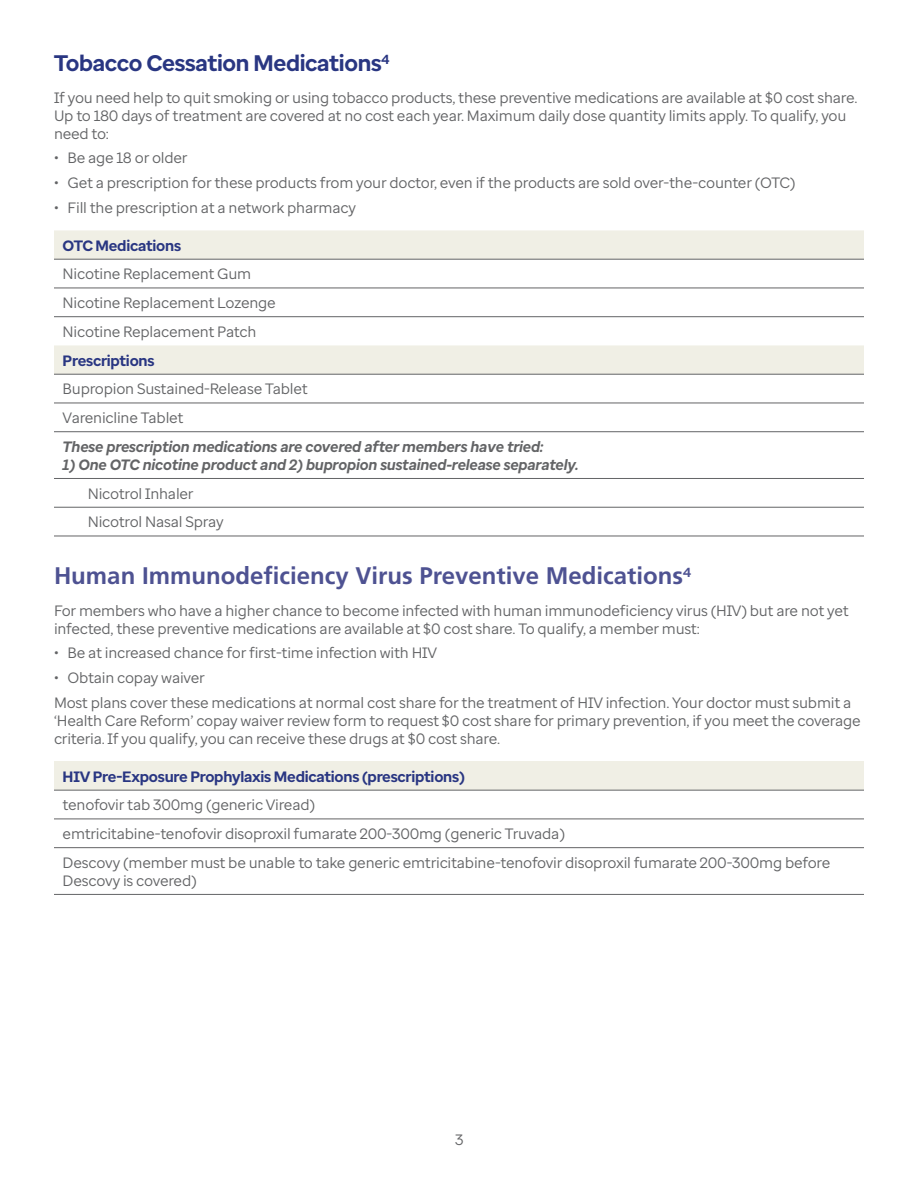
<style>
.page{position:relative;width:918px;height:1188px;background:#fff}
.page>*{position:absolute;margin:0;border:0;box-sizing:border-box;transform-origin:0 0}
.Subhead{font:700 24px "Frutiger LT Pro";color:#4e5292}
.Subhead-2{font:700 22.5px "Optum Sans";letter-spacing:-.015em;color:#293682}
.Body_copy{font:15px/18px "Optum Sans";letter-spacing:-.015em;color:#636466}
.Body_copy-2{font:italic 700 15px "Optum Sans";letter-spacing:-.015em;color:#636466}
.Body_copy-3{font:700 15px "Optum Sans";letter-spacing:-.015em;color:#293682}
.page_number{font:15px "Optum Sans";color:#636466}
</style>
<div class="page">
<svg style="left:54px;top:230px;width:810px;height:144px"></svg>
<hr style="left:54px;top:288px;width:810px;height:1px;background:#636466">
<hr style="left:54px;top:316px;width:810px;height:1px;background:#636466">
<hr style="left:54px;top:403px;width:810px;height:1px;background:#636466">
<hr style="left:54px;top:431px;width:810px;height:1px;background:#636466">
<hr style="left:54px;top:478px;width:810px;height:1px;background:#636466">
<hr style="left:54px;top:507px;width:810px;height:1px;background:#636466">
<hr style="left:54px;top:536px;width:810px;height:1px;background:#636466">
<hr style="left:54px;top:259px;width:810px;height:1px;background:#636466">
<hr style="left:54px;top:374px;width:810px;height:1px;background:#636466">
<div style="left:54px;top:761px;width:810px;height:29px;background:#f0efe5"></div>
<hr style="left:54px;top:819px;width:810px;height:1px;background:#636466">
<hr style="left:54px;top:847px;width:810px;height:1px;background:#636466">
<hr style="left:54px;top:790px;width:810px;height:1px;background:#636466">
<hr style="left:54px;top:894px;width:810px;height:1px;background:#636466">
<p class="Subhead-2" style="left:54px;top:49px;width:337px">Tobacco Cessation Medications<sup>4</sup></p>
<p class="Body_copy" style="left:54px;top:88px;width:805px">If you need help to quit smoking or using tobacco products, these preventive medications are available at $0 cost share.<br>Up to 180 days of treatment are covered at no cost each year. Maximum daily dose quantity limits apply. To qualify, you need to:</p>
<p class="Body_copy" style="left:54px;top:149px;width:135px">• Be age 18 or older</p>
<p class="Body_copy" style="left:54px;top:174px;width:743px">• Get a prescription for these products from your doctor, even if the products are sold over-the-counter (OTC)</p>
<p class="Body_copy" style="left:54px;top:199px;width:303px">• Fill the prescription at a network pharmacy</p>
<p class="Body_copy-3" style="left:63px;top:235px;width:120px">OTC Medications</p>
<p class="Body_copy" style="left:63px;top:265px;width:190px">Nicotine Replacement Gum</p>
<p class="Body_copy" style="left:63px;top:294px;width:215px">Nicotine Replacement Lozenge</p>
<p class="Body_copy" style="left:63px;top:322px;width:195px">Nicotine Replacement Patch</p>
<p class="Body_copy-3" style="left:63px;top:350px;width:94px">Prescriptions</p>
<p class="Body_copy" style="left:63px;top:380px;width:247px">Bupropion Sustained-Release Tablet</p>
<p class="Body_copy" style="left:63px;top:409px;width:122px">Varenicline Tablet</p>
<p class="Body_copy-2" style="left:63px;top:437px;width:483px">These prescription medications are covered after members have tried:</p>
<p class="Body_copy-2" style="left:63px;top:455px;width:518px">1) One OTC nicotine product and 2) bupropion sustained-release separately.</p>
<p class="Body_copy" style="left:88px;top:484px;width:107px">Nicotrol Inhaler</p>
<p class="Body_copy" style="left:88px;top:513px;width:137px">Nicotrol Nasal Spray</p>
<p class="Subhead" style="left:54px;top:562px;width:639px">Human Immunodeficiency Virus Preventive Medications<sup>4</sup></p>
<p class="Body_copy" style="left:54px;top:601px;width:796px">For members who have a higher chance to become infected with human immunodeficiency virus (HIV) but are not yet infected, these preventive medications are available at $0 cost share. To qualify, a member must:</p>
<p class="Body_copy" style="left:54px;top:644px;width:385px">• Be at increased chance for first-time infection with HIV</p>
<p class="Body_copy" style="left:54px;top:669px;width:152px">• Obtain copay waiver</p>
<p class="Body_copy" style="left:54px;top:694px;width:808px">Most plans cover these medications at normal cost share for the treatment of HIV infection. Your doctor must submit a ‘Health Care Reform’ copay waiver review form to request $0 cost share for primary prevention, if you meet the coverage criteria. If you qualify, you can receive these drugs at $0 cost share.</p>
<p class="Body_copy-3" style="left:63px;top:766px;width:404px">HIV Pre-Exposure Prophylaxis Medications (prescriptions)</p>
<p class="Body_copy" style="left:63px;top:796px;width:254px">tenofovir tab 300mg (generic Viread)</p>
<p class="Body_copy" style="left:63px;top:825px;width:504px">emtricitabine-tenofovir disoproxil fumarate 200-300mg (generic Truvada)</p>
<p class="Body_copy" style="left:63px;top:853px;width:769px">Descovy (member must be unable to take generic emtricitabine-tenofovir disoproxil fumarate 200-300mg before<br>Descovy is covered)</p>
<p class="page_number" style="left:455px;top:1130px;width:10px">3</p>
</div>
